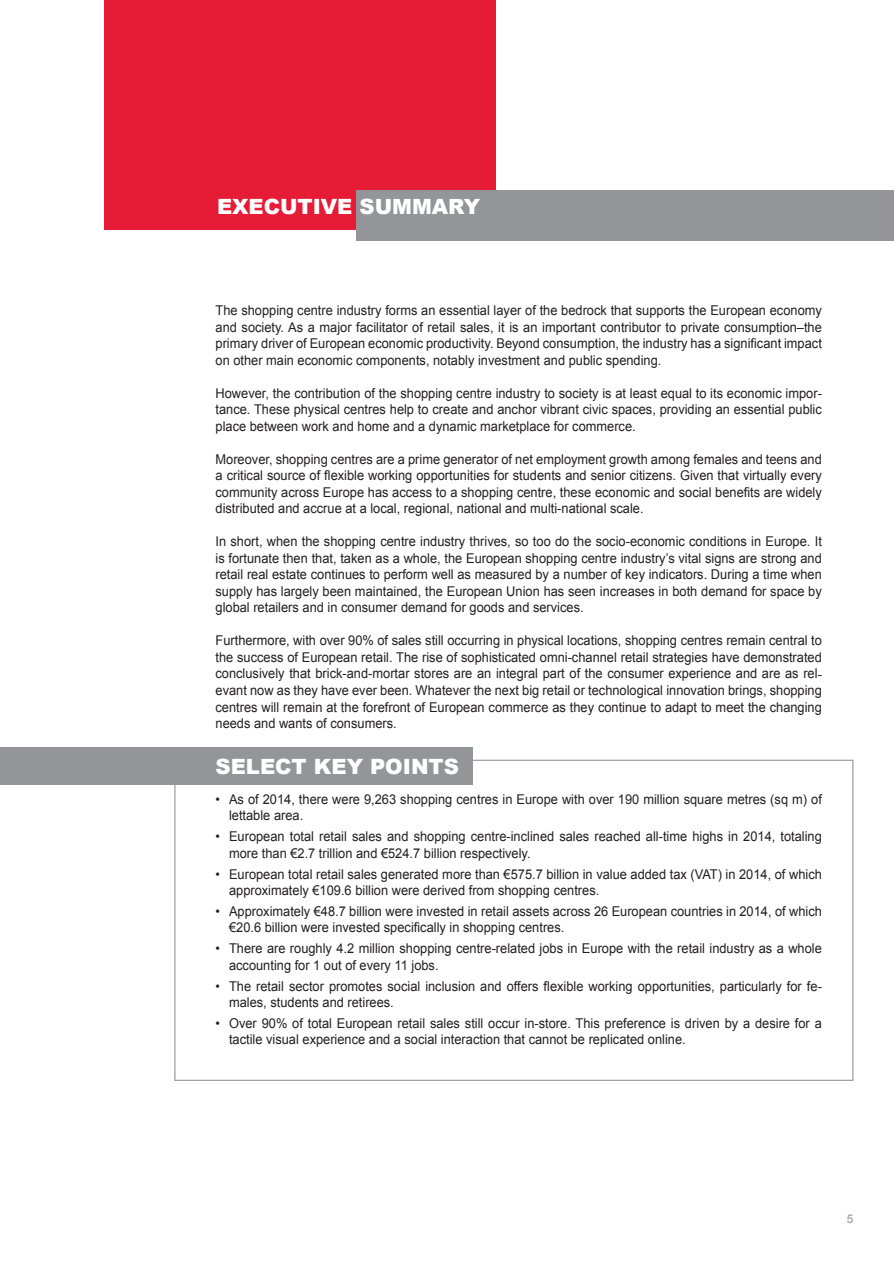
<style>
.page{position:relative;width:894px;height:1263px;background:#fff}
.page>*{position:absolute;margin:0;border:0;box-sizing:border-box;transform-origin:0 0}
.t1{font:900 21px "Arial";color:#fff}
.t2{font:13.5px/16.5px "Arial";color:#231f20;scale:.95 1}
.t3{font:12px "Arial";color:#939598}
</style>
<div class="page">
<div style="left:104px;top:0;width:391px;height:229px;background:#e61c37"></div>
<div style="left:356px;top:191px;width:537px;height:50px;background:#939598"></div>
<div style="left:0;top:747px;width:472px;height:37px;background:#939598"></div>
<h1 class="t1" style="left:217px;top:191px;width:264px">EXECUTIVE SUMMARY</h1>
<p class="t2" style="left:215px;top:302px;width:639px;text-align:justify">The shopping centre industry forms an essential layer of the bedrock that supports the European economy and society. As a major facilitator of retail sales, it is an important contributor to private consumption–the primary driver of European economic productivity. Beyond consumption, the industry has a significant impact on other main economic components, notably investment and public spending.</p>
<p class="t2" style="left:215px;top:385px;width:639px;text-align:justify">However, the contribution of the shopping centre industry to society is at least equal to its economic impor&shy;tance. These physical centres help to create and anchor vibrant civic spaces, providing an essential public place between work and home and a dynamic marketplace for commerce.</p>
<p class="t2" style="left:215px;top:451px;width:639px;text-align:justify">Moreover, shopping centres are a prime generator of net employment growth among females and teens and a critical source of flexible working opportunities for students and senior citizens. Given that virtually every community across Europe has access to a shopping centre, these economic and social benefits are widely distributed and accrue at a local, regional, national and multi-national scale.</p>
<p class="t2" style="left:215px;top:533px;width:639px;text-align:justify">In short, when the shopping centre industry thrives, so too do the socio-economic conditions in Europe. It is fortunate then that, taken as a whole, the European shopping centre industry’s vital signs are strong and retail real estate continues to perform well as measured by a number of key indicators. During a time when supply has largely been maintained, the European Union has seen increases in both demand for space by global retailers and in consumer demand for goods and services.</p>
<p class="t2" style="left:215px;top:632px;width:639px;text-align:justify">Furthermore, with over 90% of sales still occurring in physical locations, shopping centres remain central to the success of European retail. The rise of sophisticated omni-channel retail strategies have demonstrated conclusively that brick-and-mortar stores are an integral part of the consumer experience and are as rel&shy;evant now as they have ever been. Whatever the next big retail or technological innovation brings, shopping centres will remain at the forefront of European commerce as they continue to adapt to meet the changing needs and wants of consumers.</p>
<h1 class="t1" style="left:215px;top:751px;width:31px">SELECT</h1>
<h1 class="t1" style="left:314px;top:751px;width:87px">KEY POINTS</h1>
<p class="t2" style="left:229px;top:791px;width:625px;text-indent:-14px">• As of 2014, there were 9,263 shopping centres in Europe with over 190 million square metres (sq m) of lettable area.</p>
<p class="t2" style="left:229px;top:828px;width:625px;text-indent:-14px">• European total retail sales and shopping centre-inclined sales reached all-time highs in 2014, totaling more than €2.7 trillion and €524.7 billion respectively.</p>
<p class="t2" style="left:229px;top:865px;width:625px;text-indent:-14px">• European total retail sales generated more than €575.7 billion in value added tax (VAT) in 2014, of which approximately €109.6 billion were derived from shopping centres.</p>
<p class="t2" style="left:229px;top:903px;width:625px;text-indent:-14px">• Approximately €48.7 billion were invested in retail assets across 26 European countries in 2014, of which €20.6 billion were invested specifically in shopping centres.</p>
<p class="t2" style="left:229px;top:940px;width:625px;text-indent:-14px">• There are roughly 4.2 million shopping centre-related jobs in Europe with the retail industry as a whole accounting for 1 out of every 11 jobs.</p>
<p class="t2" style="left:229px;top:977px;width:625px;text-indent:-14px">• The retail sector promotes social inclusion and offers flexible working opportunities, particularly for fe&shy;males, students and retirees.</p>
<p class="t2" style="left:229px;top:1015px;width:625px;text-indent:-13px">• Over 90% of total European retail sales still occur in-store. This preference is driven by a desire for a tactile visual experience and a social interaction that cannot be replicated online.</p>
<p class="t3" style="left:846px;top:1210px;width:8px">5</p>
</div>
